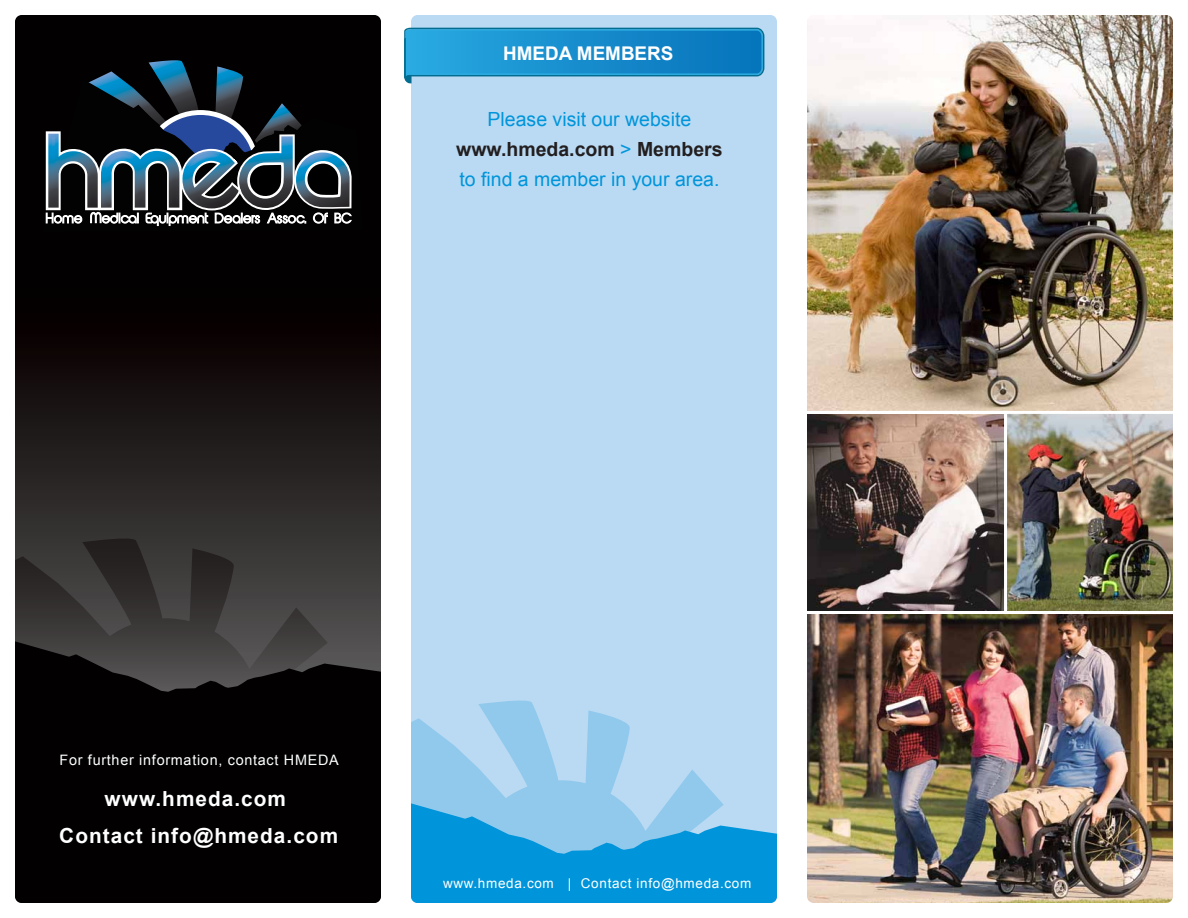
<style>
.page{position:relative;width:1188px;height:918px;background:#fff}
.page>*{position:absolute;margin:0;border:0;box-sizing:border-box;transform-origin:0 0}
.t1{font:700 20.85px/36.9px "Arial";letter-spacing:.05em;color:#fff;text-align:center}
.t2{font:19.5px/30px "Arial";color:#0095da;text-align:center}
.t3{font:700 18.9px "Arial";color:#fff}
.t4{font:14.4px "Arial";letter-spacing:.05em;color:#fff}
.t5{font:13.5px "Arial";letter-spacing:.05em;color:#fff}
.s1{font-weight:700;color:#231f20}
</style>
<div class="page">
<svg style="left:15px;top:15px;width:366px;height:524px;background:#1c1818"></svg>
<div style="left:24px;top:42px;width:345px;height:199px;background:#020000"></div>
<svg style="left:42px;top:60px;width:312px;height:375px"></svg>
<div style="left:408px;top:15px;width:369px;height:682px;background:#badaf3"></div>
<svg style="left:404px;top:28px;width:360px;height:55px;background:#2a96cf"></svg>
<svg style="left:411px;top:697px;width:366px;height:101px;background:#abd4f0"></svg>
<svg style="left:411px;top:798px;width:366px;height:105px;background:#33a7e0"></svg>
<svg style="left:15px;top:539px;width:366px;height:97px;background:#3b3838"></svg>
<svg style="left:15px;top:636px;width:366px;height:267px;background:#0b0909"></svg>
<img style="left:807px;top:15px;width:366px;height:396px">
<img style="left:807px;top:614px;width:366px;height:289px">
<img style="left:1007px;top:413px;width:166px;height:198px">
<img style="left:807px;top:414px;width:197px;height:197px">
<p class="t3" style="left:503px;top:41px;width:172px">HMEDA MEMBERS</p>
<p class="t2" style="left:456px;top:105px;width:268px">Please visit our website <span class="s1">www.hmeda.com</span> &gt; <span class="s1">Members </span>to find a member in your area.</p>
<p class="t4" style="left:60px;top:751px;width:281px">For further information, contact HMEDA</p>
<p class="t1" style="left:59px;top:781px;width:280px">www.hmeda.com<br>Contact info@hmeda.com</p>
<p class="t5" style="left:443px;top:875px;width:310px">www.hmeda.com | Contact info@hmeda.com</p>
</div>
